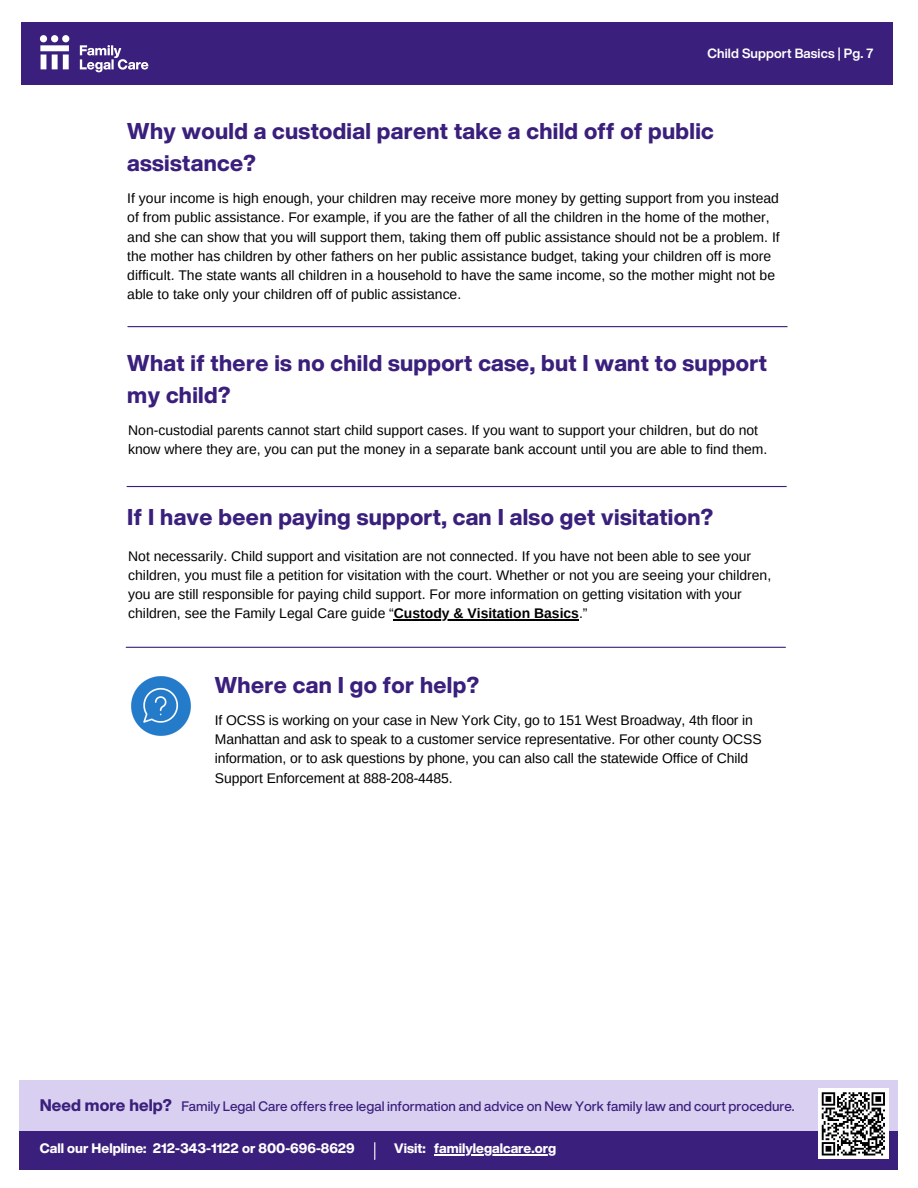
<style>
.page{position:relative;width:918px;height:1188px;background:#fff}
.page>*{position:absolute;margin:0;border:0;box-sizing:border-box;transform-origin:0 0}
.t1{font:800 22.5px/31.5px "Helvetica Now Display";letter-spacing:.015em;color:#3a1f7c}
.t2{font:13.95px/19.2px "Arimo";color:#000}
.t3{font:500 13.5px "Helvetica Now Display";color:#3a1f7c}
.t4{font:800 13.5px "Helvetica Now Display";color:#fff}
.t5{font:700 13.2px "Helvetica Now Display";letter-spacing:.01em;color:#fff}
.s1{font-weight:700}
.s2{font-weight:800;font-size:16.5px}
</style>
<div class="page">
<hr style="left:128px;top:326px;width:659px;height:1px;background:#3a1f7c">
<hr style="left:127px;top:486px;width:659px;height:1px;background:#3a1f7c">
<hr style="left:126px;top:647px;width:659px;height:1px;background:#3a1f7c">
<hr style="left:394px;top:620px;width:185px;height:1px;background:#000">
<div style="left:21px;top:22px;width:872px;height:63px;background:#3a1f7c"></div>
<svg style="left:40px;top:35px;width:108px;height:37px"></svg>
<div style="left:19px;top:1080px;width:879px;height:89px;background:#d9cff1"></div>
<div style="left:19px;top:1131px;width:879px;height:38px;background:#3a1f7c"></div>
<svg style="left:374px;top:1143px;width:1px;height:16px"></svg>
<div style="left:818px;top:1088px;width:71px;height:71px;background:#fff"></div>
<svg style="left:821px;top:1092px;width:64px;height:64px"></svg>
<hr style="left:434px;top:1154px;width:122px;height:2px;background:#fff">
<img style="left:131px;top:676px;width:60px;height:60px">
<p class="t5" style="left:707px;top:44px;width:167px">Child Support Basics | Pg. 7</p>
<h1 class="t1" style="left:127px;top:115px;width:588px">Why would a custodial parent take a child off of public assistance?</h1>
<p class="t2" style="left:127px;top:189px;width:654px">If your income is high enough, your children may receive more money by getting support from you instead of from public assistance. For example, if you are the father of all the children in the home of the mother, and she can show that you will support them, taking them off public assistance should not be a problem. If the mother has children by other fathers on her public assistance budget, taking your children off is more difficult. The state wants all children in a household to have the same income, so the mother might not be able to take only your children off of public assistance.</p>
<h1 class="t1" style="left:127px;top:347px;width:641px">What if there is no child support case, but I want to support my child?</h1>
<p class="t2" style="left:128px;top:420px;width:641px">Non-custodial parents cannot start child support cases. If you want to support your children, but do not know where they are, you can put the money in a separate bank account until you are able to find them.</p>
<h1 class="t1" style="left:127px;top:501px;width:587px">If I have been paying support, can I also get visitation?</h1>
<p class="t2" style="left:128px;top:547px;width:645px">Not necessarily. Child support and visitation are not connected. If you have not been able to see your children, you must file a petition for visitation with the court. Whether or not you are seeing your children, you are still responsible for paying child support. For more information on getting visitation with your children, see the Family Legal Care guide “<span class="s1">Custody &amp; Visitation Basics</span>.”</p>
<h1 class="t1" style="left:215px;top:669px;width:266px">Where can I go for help?</h1>
<p class="t2" style="left:215px;top:711px;width:548px">If OCSS is working on your case in New York City, go to 151 West Broadway, 4th floor in Manhattan and ask to speak to a customer service representative. For other county OCSS information, or to ask questions by phone, you can also call the statewide Office of Child Support Enforcement at 888-208-4485.</p>
<p class="t3" style="left:40px;top:1096px;width:756px"><span class="s2">Need more help?</span> Family Legal Care offers free legal information and advice on New York family law and court procedure.</p>
<p class="t4" style="left:394px;top:1138px;width:33px">Visit:</p>
<p class="t4" style="left:40px;top:1138px;width:317px">Call our Helpline: 212-343-1122 or 800-696-8629</p>
<p class="t4" style="left:434px;top:1138px;width:123px">familylegalcare.org</p>
</div>
